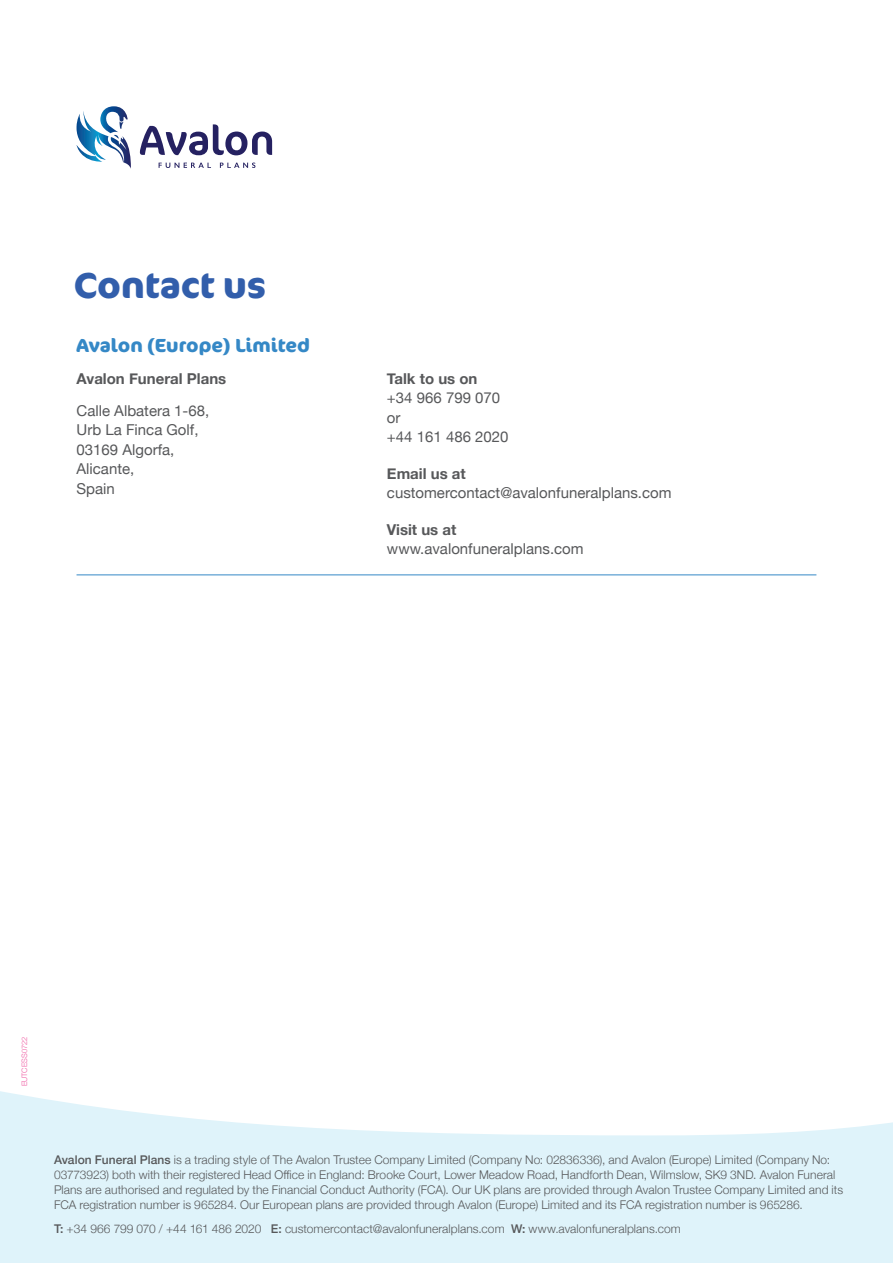
<style>
.page{position:relative;width:893px;height:1263px;background:#fff}
.page>*{position:absolute;margin:0;border:0;box-sizing:border-box;transform-origin:0 0}
.t1{font:700 36px "Cocon Pro";color:#325eab}
.t2{font:700 18.9px "Cocon Pro";color:#3588c6}
.t3{font:15px/19.5px "Helvetica Neue";color:#57585a}
.t4{font:700 15px "Helvetica Neue";color:#57585a}
.Body_Copy{font:300 12px/15px "Helvetica Neue";letter-spacing:.005em;color:#57585a}
.Code_for_product{font:300 7.5px "Helvetica Neue";letter-spacing:.005em;color:#ef59a1}
.s1{font-weight:700}
.s2{font-weight:500}
</style>
<div class="page">
<svg style="left:0;top:1091px;width:893px;height:172px;fill:#dff3fa"></svg>
<hr style="left:77px;top:574px;width:739px;height:1px;background:#3588c6">
<svg style="left:159px;top:163px;width:52px;height:5px"></svg>
<svg style="left:220px;top:163px;width:35px;height:5px"></svg>
<svg style="left:77px;top:106px;width:54px;height:63px"></svg>
<svg style="left:140px;top:124px;width:132px;height:31px"></svg>
<p class="t1" style="left:74px;top:260px;width:194px">Contact us</p>
<p class="t2" style="left:77px;top:332px;width:235px">Avalon (Europe) Limited</p>
<p class="t4" style="left:77px;top:366px;width:151px">Avalon Funeral Plans</p>
<p class="t3" style="left:77px;top:402px;width:134px">Calle Albatera 1-68,<br>Urb La Finca Golf,<br>03169 Algorfa,<br>Alicante,<br>Spain</p>
<p class="t3" style="left:387px;top:369px;width:123px"><span class="s1">Talk to us on<br></span>+34 966 799 070 or<br>+44 161 486 2020</p>
<p class="t3" style="left:387px;top:464px;width:286px"><span class="s1">Email us at </span>customercontact@avalonfuneralplans.com</p>
<p class="t3" style="left:387px;top:520px;width:198px"><span class="s1">Visit us at </span>www.avalonfuneralplans.com</p>
<p class="Code_for_product" style="left:18px;top:1086px;width:51px;rotate:-90deg">EUTCESS0722</p>
<p class="Body_Copy" style="left:54px;top:1151px;width:791px"><span class="s2">Avalon Funeral Plans</span> is a trading style of The Avalon Trustee Company Limited (Company No: 02836336), and Avalon (Europe) Limited (Company No:<br>03773923) both with their registered Head Office in England: Brooke Court, Lower Meadow Road, Handforth Dean, Wilmslow, SK9 3ND. Avalon Funeral Plans are authorised and regulated by the Financial Conduct Authority (FCA). Our UK plans are provided through Avalon Trustee Company Limited and its FCA registration number is 965284. Our European plans are provided through Avalon (Europe) Limited and its FCA registration number is 965286.</p>
<p class="Body_Copy" style="left:54px;top:1220px;width:628px"><span class="s2">T:</span> +34 966 799 070 / +44 161 486 2020 <span class="s2">E:</span> customercontact@avalonfuneralplans.com <span class="s2">W:</span> www.avalonfuneralplans.com</p>
</div>
